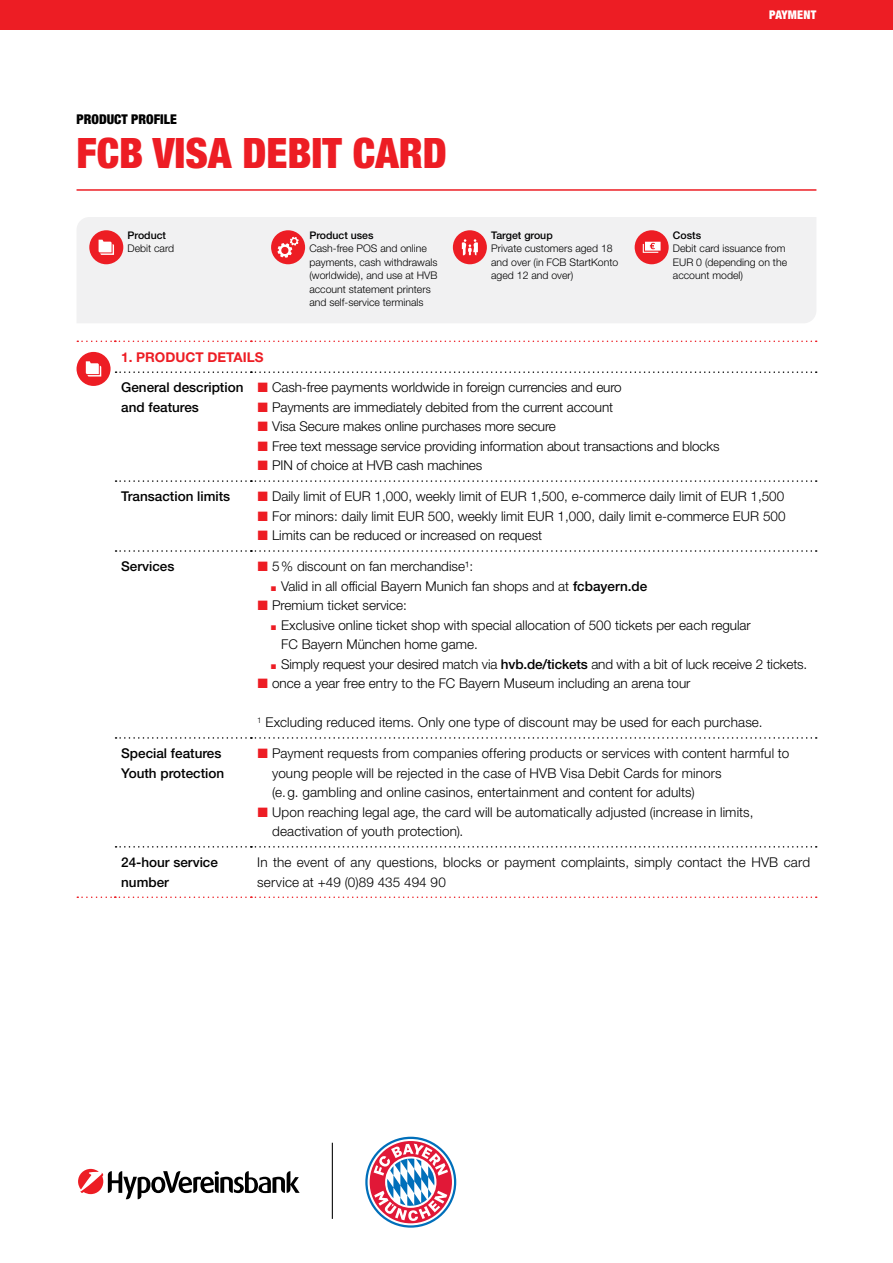
<style>
.page{position:relative;width:893px;height:1263px;background:#fff}
.page>*{position:absolute;margin:0;border:0;box-sizing:border-box;transform-origin:0 0}
.t1{font:900 condensed 42px "Helvetica Neue LT Std";color:#ed1d24}
.t2{font:300 13.5px/19.5px "Helvetica Neue LT Std";color:#000}
.t3{font:500 13.5px/19.5px "Helvetica Neue LT Std";color:#000}
.t4{font:700 13.5px "Helvetica Neue LT Std";color:#ed1d24}
.t5{font:900 condensed 13.5px "Helvetica Neue LT Std";color:#000}
.t6{font:900 condensed 12px "Helvetica Neue LT Std";letter-spacing:.02em;color:#fff}
.t7{font:300 10.5px/13.5px "Helvetica Neue LT Std";color:#000}
.t8{font:500 10.5px "Helvetica Neue LT Std";color:#000}
.s1{font-weight:500}
</style>
<div class="page">
<div style="left:0;top:0;width:893px;height:30px;background:#ed1d24"></div>
<hr style="left:332px;top:1143px;width:1px;height:76px;background:#000">
<svg style="left:365px;top:1137px;width:91px;height:91px"></svg>
<svg style="left:370px;top:1141px;width:82px;height:82px"></svg>
<svg style="left:78px;top:1169px;width:222px;height:30px"></svg>
<hr style="left:77px;top:189px;width:739px;height:2px;background:#ed1d24">
<div style="left:77px;top:217px;width:739px;height:106px;background:#f1f1f2"></div>
<div style="left:89px;top:230px;width:34px;height:34px;background:#ed1d24;border-radius:50%"></div>
<svg style="left:99px;top:240px;width:15px;height:15px"></svg>
<div style="left:271px;top:230px;width:34px;height:34px;background:#ed1d24;border-radius:50%"></div>
<svg style="left:277px;top:237px;width:22px;height:21px"></svg>
<div style="left:453px;top:230px;width:34px;height:34px;background:#ed1d24;border-radius:50%"></div>
<svg style="left:462px;top:239px;width:16px;height:16px"></svg>
<div style="left:635px;top:230px;width:34px;height:34px;background:#ed1d24;border-radius:50%"></div>
<svg style="left:643px;top:242px;width:18px;height:11px"></svg>
<svg style="left:77px;top:341px;width:740px;height:1px"></svg>
<svg style="left:116px;top:371px;width:701px;height:2px"></svg>
<svg style="left:116px;top:480px;width:701px;height:2px"></svg>
<svg style="left:116px;top:550px;width:701px;height:2px"></svg>
<svg style="left:116px;top:737px;width:701px;height:2px"></svg>
<svg style="left:116px;top:846px;width:701px;height:1px"></svg>
<svg style="left:77px;top:896px;width:740px;height:2px"></svg>
<div style="left:77px;top:352px;width:34px;height:34px;background:#ed1d24;border-radius:50%"></div>
<svg style="left:86px;top:361px;width:15px;height:15px"></svg>
<p class="t5" style="left:77px;top:111px;width:102px">PRODUCT PROFILE</p>
<h1 class="t1" style="left:77px;top:127px;width:372px">FCB VISA DEBIT CARD</h1>
<p class="t8" style="left:128px;top:229px;width:40px">Product</p>
<p class="t7" style="left:128px;top:242px;width:48px">Debit card</p>
<p class="t8" style="left:309px;top:229px;width:66px">Product uses</p>
<p class="t7" style="left:309px;top:242px;width:130px">Cash-free POS and online payments, cash withdrawals (worldwide), and use at HVB account statement printers and self-service terminals</p>
<p class="t8" style="left:491px;top:229px;width:63px">Target group</p>
<p class="t7" style="left:491px;top:242px;width:129px">Private customers aged 18 and over (in FCB StartKonto aged 12 and over)</p>
<p class="t6" style="left:769px;top:8px;width:49px">PAYMENT</p>
<p class="t8" style="left:673px;top:229px;width:30px">Costs</p>
<p class="t7" style="left:673px;top:242px;width:116px">Debit card issuance from<br>EUR 0 (depending on the account model)</p>
<p class="t4" style="left:121px;top:348px;width:144px">1. PRODUCT DETAILS</p>
<p class="t3" style="left:121px;top:378px;width:124px">General description and features</p>
<p class="t2" style="left:272px;top:378px;width:449px">Cash-free payments worldwide in foreign currencies and euro<br>Payments are immediately debited from the current account<br>Visa Secure makes online purchases more secure<br>Free text message service providing information about transactions and blocks PIN of choice at HVB cash machines</p>
<p class="t3" style="left:121px;top:487px;width:111px">Transaction limits</p>
<p class="t2" style="left:272px;top:486px;width:515px;text-align:justify">Daily limit of EUR 1,000, weekly limit of EUR 1,500, e-commerce daily limit of EUR 1,500<br>For minors: daily limit EUR 500, weekly limit EUR 1,000, daily limit e-commerce EUR 500<br>Limits can be reduced or increased on request</p>
<p class="t3" style="left:121px;top:557px;width:55px">Services</p>
<p class="t2" style="left:272px;top:556px;width:203px">5% discount on fan merchandise¹:</p>
<p class="t2" style="left:281px;top:576px;width:368px">Valid in all official Bayern Munich fan shops and at <span class="s1">fcbayern.de</span></p>
<p class="t2" style="left:272px;top:595px;width:136px">Premium ticket service:</p>
<p class="t2" style="left:281px;top:615px;width:471px">Exclusive online ticket shop with special allocation of 500 tickets per each regular</p>
<p class="t2" style="left:281px;top:634px;width:198px">FC Bayern München home game.</p>
<p class="t2" style="left:281px;top:654px;width:528px">Simply request your desired match via <span class="s1">hvb.de/tickets</span> and with a bit of luck receive 2 tickets.</p>
<p class="t2" style="left:272px;top:673px;width:420px">once a year free entry to the FC Bayern Museum including an arena tour</p>
<p class="t2" style="left:257px;top:712px;width:507px"><sup>1</sup> Excluding reduced items. Only one type of discount may be used for each purchase.</p>
<p class="t3" style="left:121px;top:743px;width:105px">Special features<br>Youth protection</p>
<p class="t2" style="left:272px;top:743px;width:519px">Payment requests from companies offering products or services with content harmful to young people will be rejected in the case of HVB Visa Debit Cards for minors<br>(e.g. gambling and online casinos, entertainment and content for adults)<br>Upon reaching legal age, the card will be automatically adjusted (increase in limits, deactivation of youth protection).</p>
<p class="t3" style="left:121px;top:852px;width:98px">24-hour service number</p>
<p class="t2" style="left:257px;top:852px;width:554px">In the event of any questions, blocks or payment complaints, simply contact the HVB card service at +49 (0)89 435 494 90</p>
</div>
